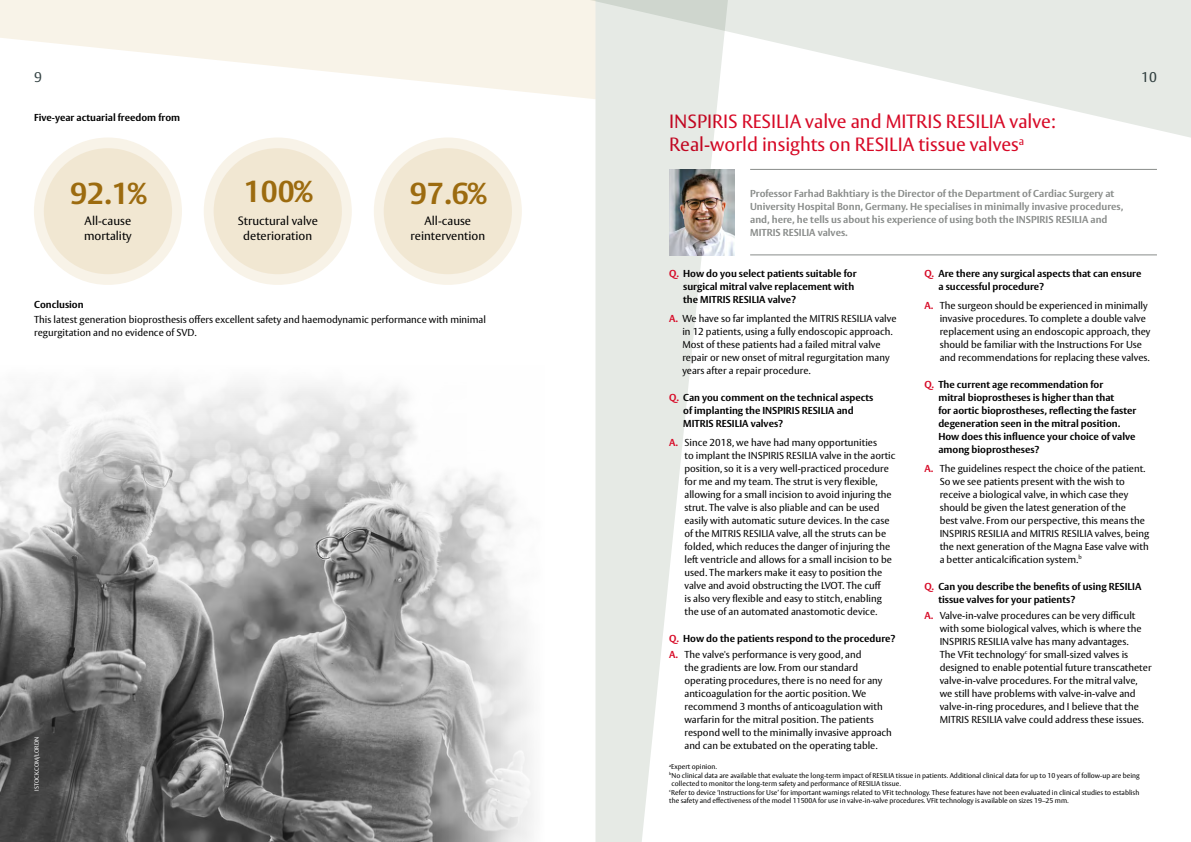
<style>
.page{position:relative;width:1191px;height:842px;background:#fff}
.page>*{position:absolute;margin:0;border:0;box-sizing:border-box;transform-origin:0 0}
.t1{font:700 30px "Vesta Pro";color:#9c6b0f}
.t2{font:19px/23px "Vesta Pro";color:#d70926}
.t3{font:14px "Vesta Pro";color:#364546}
.t4{font:12px/15px "Vesta Pro";color:#000;text-align:center}
.t5{font:10px/13px "Vesta Pro";color:#000}
.t6{font:700 10px/13px "Vesta Pro";color:#000}
.t7{font:700 10px/13px "Vesta Pro";color:#898c8a}
.t8{font:7px "Vesta Pro";color:#000}
.t9{font:6px "Vesta Pro";color:#fff}
.s1{color:#d70926}
.s2{font-weight:700;color:#d70926}
.s3{font-weight:400}
</style>
<div class="page">
<img style="left:0;top:385px;width:374px;height:457px">
<svg style="left:374px;top:387px;width:160px;height:455px"></svg>
<svg style="left:595px;top:140px;width:134px;height:702px;fill:#e6eae5"></svg>
<hr style="left:750px;top:169px;width:407px;height:1px;background:#898c8a">
<hr style="left:750px;top:255px;width:407px;height:1px;background:#898c8a">
<img style="left:669px;top:169px;width:66px;height:86px">
<svg style="left:595px;top:0;width:596px;height:140px;fill:#e6eae5"></svg>
<svg style="left:0;top:0;width:595px;height:99px;fill:#f8f3e8"></svg>
<div style="left:34px;top:137px;width:148px;height:148px;background:#f8f3e8;border-radius:50%"></div>
<div style="left:44px;top:148px;width:128px;height:126px;background:#f2e7d1;border-radius:50%"></div>
<svg style="left:204px;top:137px;width:148px;height:148px;background:#f2ead7"></svg>
<div style="left:374px;top:137px;width:148px;height:148px;background:#f8f3e8;border-radius:50%"></div>
<div style="left:384px;top:148px;width:128px;height:126px;background:#f2e7d1;border-radius:50%"></div>
<h3 class="t3" style="left:34px;top:68px;width:9px">9</h3>
<h3 class="t3" style="left:1141px;top:68px;width:17px">10</h3>
<h2 class="t2" style="left:669px;top:110px;width:388px">INSPIRIS RESILIA valve and MITRIS RESILIA valve:<br>Real-world insights on RESILIA tissue valves<sup>a</sup></h2>
<p class="t6" style="left:34px;top:111px;width:147px">Five-year actuarial freedom from</p>
<h1 class="t1" style="left:244px;top:174px;width:70px">100%</h1>
<h1 class="t1" style="left:410px;top:175px;width:77px">97.6%</h1>
<p class="t4" style="left:410px;top:214px;width:76px">All-cause reintervention</p>
<h1 class="t1" style="left:70px;top:175px;width:77px">92.1%</h1>
<p class="t4" style="left:84px;top:214px;width:49px;text-align:left">All-cause mortality</p>
<p class="t4" style="left:238px;top:214px;width:82px">Structural valve deterioration</p>
<p class="t6" style="left:34px;top:297px;width:51px">Conclusion</p>
<p class="t5" style="left:34px;top:313px;width:453px">This latest generation bioprosthesis offers excellent safety and haemodynamic performance with minimal regurgitation and no evidence of SVD.</p>
<p class="t9" style="left:33px;top:791px;width:55px;rotate:-90deg">ISTOCK.COM/LORDN</p>
<p class="t7" style="left:750px;top:186px;width:375px">Professor Farhad Bakhtiary is the Director of the Department of Cardiac Surgery at University Hospital Bonn, Germany. He specialises in minimally invasive procedures, and, here, he tells us about his experience of using both the INSPIRIS RESILIA and MITRIS RESILIA valves.</p>
<p class="t6" style="left:683px;top:267px;width:175px;text-indent:-14px"><span class="s1">Q.</span> How do you select patients suitable for surgical mitral valve replacement with the MITRIS RESILIA valve?</p>
<p class="t5" style="left:682px;top:312px;width:216px;text-indent:-13px"><span class="s2">A.</span> We have so far implanted the MITRIS RESILIA valve in 12 patients, using a fully endoscopic approach.<br>Most of these patients had a failed mitral valve repair or new onset of mitral regurgitation many years after a repair procedure.</p>
<p class="t6" style="left:683px;top:391px;width:192px;text-indent:-14px"><span class="s1">Q.</span> Can you comment on the technical aspects of implanting the INSPIRIS RESILIA and<br>MITRIS RESILIA valves?</p>
<p class="t5" style="left:684px;top:435px;width:212px;text-indent:-15px"><span class="s2">A.</span> Since 2018, we have had many opportunities<br>to implant the INSPIRIS RESILIA valve in the aortic position, so it is a very well-practiced procedure for me and my team. The strut is very flexible, allowing for a small incision to avoid injuring the strut. The valve is also pliable and can be used easily with automatic suture devices. In the case of the MITRIS RESILIA valve, all the struts can be folded, which reduces the danger of injuring the left ventricle and allows for a small incision to be used. The markers make it easy to position the valve and avoid obstructing the LVOT. The cuff<br>is also very flexible and easy to stitch, enabling the use of an automated anastomotic device.</p>
<p class="t6" style="left:669px;top:630px;width:228px;line-height:15.8px"><span class="s1">Q.</span> How do the patients respond to the procedure?<br><span class="s1">A.</span> <span class="s3">The valve's performance is very good, and</span></p>
<p class="t5" style="left:684px;top:660px;width:209px">the gradients are low. From our standard operating procedures, there is no need for any anticoagulation for the aortic position. We recommend 3 months of anticoagulation with warfarin for the mitral position. The patients respond well to the minimally invasive approach and can be extubated on the operating table.</p>
<p class="t6" style="left:938px;top:267px;width:204px;text-indent:-14px"><span class="s1">Q.</span> Are there any surgical aspects that can ensure a successful procedure?</p>
<p class="t5" style="left:939px;top:299px;width:212px;text-indent:-15px"><span class="s2">A.</span> The surgeon should be experienced in minimally invasive procedures. To complete a double valve replacement using an endoscopic approach, they should be familiar with the Instructions For Use and recommendations for replacing these valves.</p>
<p class="t6" style="left:938px;top:378px;width:199px;text-indent:-14px"><span class="s1">Q.</span> The current age recommendation for<br>mitral bioprostheses is higher than that<br>for aortic bioprostheses, reflecting the faster degeneration seen in the mitral position.<br>How does this influence your choice of valve among bioprostheses?</p>
<p class="t5" style="left:939px;top:461px;width:211px;text-indent:-15px"><span class="s2">A.</span> The guidelines respect the choice of the patient.<br>So we see patients present with the wish to receive a biological valve, in which case they should be given the latest generation of the<br>best valve. From our perspective, this means the INSPIRIS RESILIA and MITRIS RESILIA valves, being the next generation of the Magna Ease valve with a better anticalcification system.<sup>b</sup></p>
<p class="t6" style="left:938px;top:580px;width:205px;text-indent:-14px"><span class="s1">Q.</span> Can you describe the benefits of using RESILIA tissue valves for your patients?</p>
<p class="t5" style="left:939px;top:608px;width:213px;text-indent:-15px"><span class="s2">A.</span> Valve-in-valve procedures can be very difficult with some biological valves, which is where the INSPIRIS RESILIA valve has many advantages.<br>The VFit technology<sup>c</sup> for small-sized valves is designed to enable potential future transcatheter valve-in-valve procedures. For the mitral valve, we still have problems with valve-in-valve and valve-in-ring procedures, and I believe that the MITRIS RESILIA valve could address these issues.</p>
<p class="t8" style="left:669px;top:763px;width:49px"><sup>a</sup>Expert opinion.</p>
<p class="t8" style="left:669px;top:771px;width:472px"><sup>b</sup>No clinical data are available that evaluate the long-term impact of RESILIA tissue in patients. Additional clinical data for up to 10 years of follow-up are being</p>
<p class="t8" style="left:671px;top:779px;width:231px">collected to monitor the long-term safety and performance of RESILIA tissue.</p>
<p class="t8" style="left:669px;top:788px;width:471px"><sup>c</sup>Refer to device ‘Instructions for Use’ for important warnings related to VFit technology. These features have not been evaluated in clinical studies to establish</p>
<p class="t8" style="left:669px;top:796px;width:401px">the safety and effectiveness of the model 11500A for use in valve-in-valve procedures. VFit technology is available on sizes 19–25 mm.</p>
</div>
